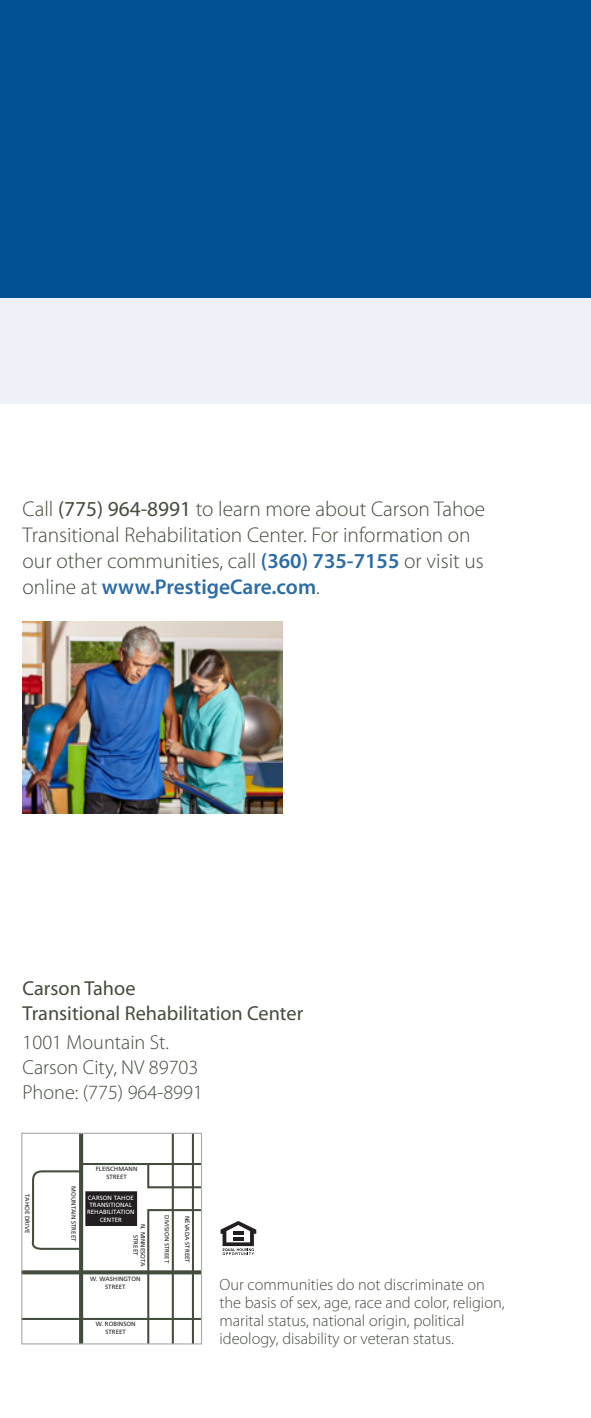
<style>
.page{position:relative;width:591px;height:1418px;background:#fff}
.page>*{position:absolute;margin:0;border:0;box-sizing:border-box;transform-origin:0 0}
.body_copy{font:300 21.38px/25.9px "Myriad Pro";color:#434c3d}
.body_copy-2{font:300 20.25px "Myriad Pro";color:#434c3d}
.body_copy-3{font:20.25px/24.8px "Myriad Pro";color:#434c3d}
.body_copy-4{font:300 16.2px/18px "Myriad Pro";color:#434c3d}
.t1{font:6.08px/7.4px "Frutiger";color:#231f20;text-align:center}
.t2{font:6.08px/7.4px "Frutiger";color:#fff;text-align:center}
.s1{font-weight:400}
.s2{font-weight:600;color:#2c6ca5}
</style>
<div class="page">
<div style="left:0;top:297px;width:591px;height:107px;background:#eef1f7"></div>
<div style="left:0;top:0;width:591px;height:298px;background:#005294"></div>
<svg style="left:220px;top:1221px;width:36px;height:34px"></svg>
<hr style="left:233px;top:1231px;width:11px;height:4px;background:#231f20">
<svg style="left:233px;top:1236px;width:11px;height:4px"></svg>
<img style="left:23px;top:621px;width:260px;height:192px">
<hr style="left:79px;top:1133px;width:4px;height:210px;background:#434c3d">
<svg style="left:23px;top:1270px;width:123px;height:4px"></svg>
<hr style="left:81px;top:1163px;width:120px;height:2px;background:#434c3d">
<hr style="left:22px;top:1317px;width:179px;height:3px;background:#434c3d">
<svg style="left:146px;top:1208px;width:54px;height:134px"></svg>
<svg style="left:147px;top:1162px;width:53px;height:27px"></svg>
<hr style="left:172px;top:1133px;width:2px;height:210px;background:#434c3d">
<hr style="left:192px;top:1133px;width:2px;height:210px;background:#434c3d">
<svg style="left:31px;top:1169px;width:49px;height:81px"></svg>
<div style="left:184px;top:1214px;width:7px;height:50px;background:#fff"></div>
<div style="left:163px;top:1214px;width:8px;height:50px;background:#fff"></div>
<div style="left:84px;top:1275px;width:63px;height:14px;background:#fff"></div>
<div style="left:86px;top:1191px;width:51px;height:34px;background:#231f20"></div>
<div style="left:85px;top:1191px;width:52px;height:34px;border:1px solid #231f20"></div>
<div style="left:21px;top:1132px;width:181px;height:212px;border:1px solid #a8a9ad"></div>
<p class="body_copy" style="left:23px;top:496px;width:464px">Call <span class="s1">(775) 964-8991</span> to learn more about Carson Tahoe Transitional Rehabilitation Center. For information on our other communities, call <span class="s2">(360) 735-7155</span> or visit us online at <span class="s2">www.PrestigeCare.com</span>.</p>
<p class="body_copy-3" style="left:23px;top:975px;width:282px">Carson Tahoe<br>Transitional Rehabilitation Center</p>
<p class="body_copy-2" style="left:23px;top:1030px;width:148px">1001 Mountain St.</p>
<p class="body_copy-2" style="left:23px;top:1055px;width:177px">Carson City, NV 89703</p>
<p class="body_copy-2" style="left:23px;top:1079px;width:182px">Phone: (775) 964-8991</p>
<p class="t1" style="left:31px;top:1194px;width:41px;rotate:90deg">TAHOE DRIVE</p>
<p class="t1" style="left:77px;top:1186px;width:57px;rotate:90deg">MOUNTAIN STREET</p>
<p class="t1" style="left:96px;top:1165px;width:43px">FLEISCHMANN<br>STREET</p>
<p class="t2" style="left:87px;top:1193px;width:49px">CARSON TAHOE<br>TRANSITIONAL<br>REHABILITATION<br>CENTER</p>
<p class="t1" style="left:147px;top:1223px;width:44px;rotate:90deg">N. MINNESOTA</p>
<p class="t1" style="left:139px;top:1235px;width:22px;rotate:90deg">STREET</p>
<p class="t1" style="left:90px;top:1275px;width:52px">W. WASHINGTON<br>STREET</p>
<p class="t1" style="left:96px;top:1320px;width:41px">W. ROBINSON<br>STREET</p>
<p class="t1" style="left:171px;top:1215px;width:50px;rotate:90deg">DIVISION STREET</p>
<p class="t1" style="left:191px;top:1215px;width:49px;rotate:90deg">NEVADA STREET</p>
<p class="body_copy-4" style="left:219px;top:1275px;width:287px">Our communities do not discriminate on the basis of sex, age, race and color, religion, marital status, national origin, political ideology, disability or veteran status.</p>
</div>
